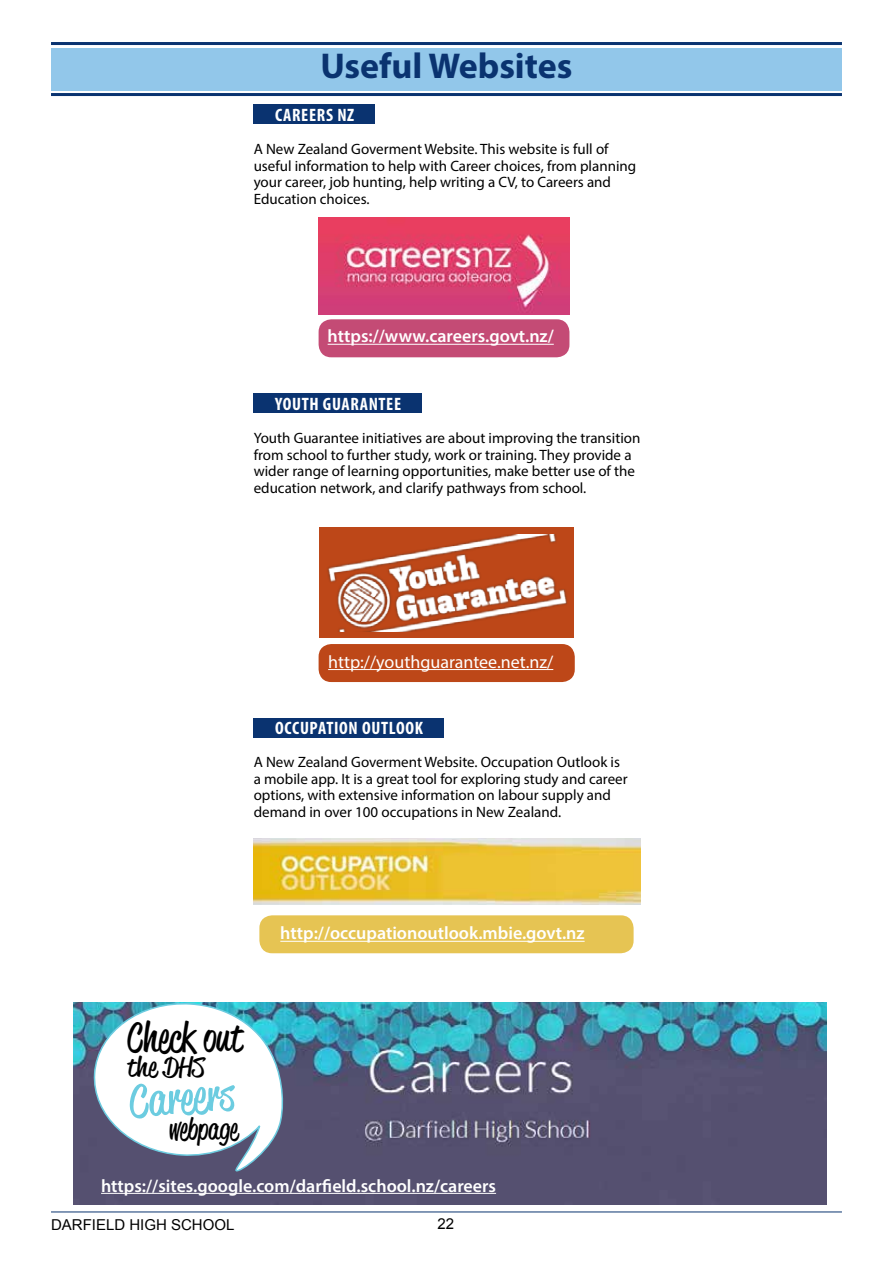
<style>
.page{position:relative;width:893px;height:1263px;background:#fff}
.page>*{position:absolute;margin:0;border:0;box-sizing:border-box;transform-origin:0 0}
.t1{font:45px "Reklame Script";color:#6ccce0;scale:1.1 1}
.t2{font:40.5px "Reklame Script";color:#000}
.t3{font:700 36px "Myriad Pro";color:#0a3370}
.t4{font:30px "Reklame Script";color:#000}
.t5{font:27px "Reklame Script";color:#000;scale:1.16 1}
.t6{font:600 18px "Myriad Pro";color:#fff}
.t7{font:700 condensed 18px "Myriad Pro";letter-spacing:.035em;color:#fff}
.t8{font:18px "Myriad Pro";color:#fff}
.t9{font:15px/16.5px "Myriad Pro";color:#000}
.t10{font:15px "Arial";color:#000}
</style>
<div class="page">
<hr style="left:51px;top:1211px;width:791px;height:1px;background:#0a3370">
<div style="left:320px;top:527px;width:254px;height:111px;background:#bd4718"></div>
<div style="left:51px;top:48px;width:791px;height:42px;background:#92c7ea"></div>
<hr style="left:51px;top:93px;width:791px;height:3px;background:#0a3370">
<hr style="left:51px;top:42px;width:791px;height:3px;background:#0a3370">
<div style="left:319px;top:319px;width:250px;height:38px;background:#c44b75;border-radius:13px"></div>
<div style="left:254px;top:105px;width:121px;height:19px;background:#0a3370"></div>
<img style="left:319px;top:217px;width:250px;height:97px">
<hr style="left:328px;top:344px;width:226px;height:1px;background:#fff">
<div style="left:319px;top:644px;width:256px;height:38px;background:#bd4718;border-radius:13px"></div>
<div style="left:254px;top:393px;width:168px;height:20px;background:#0a3370"></div>
<img style="left:327px;top:535px;width:240px;height:97px">
<hr style="left:328px;top:669px;width:225px;height:1px;background:#fff">
<div style="left:254px;top:718px;width:190px;height:19px;background:#0a3370"></div>
<img style="left:254px;top:838px;width:387px;height:67px">
<div style="left:259px;top:915px;width:375px;height:38px;background:#e6c453;border-radius:13px"></div>
<hr style="left:280px;top:941px;width:305px;height:1px;background:#fff">
<img style="left:74px;top:1002px;width:752px;height:202px">
<hr style="left:101px;top:1193px;width:395px;height:1px;background:#fff">
<svg style="left:90px;top:1002px;width:197px;height:173px"></svg>
<h3 class="t3" style="left:320px;top:42px;width:253px">Useful Websites</h3>
<p class="t7" style="left:275px;top:104px;width:81px">CAREERS NZ</p>
<p class="t9" style="left:254px;top:141px;width:384px">A New Zealand Goverment Website. This website is full of useful information to help with Career choices, from planning your career, job hunting, help writing a CV, to Careers and Education choices.</p>
<p class="t6" style="left:328px;top:325px;width:228px">https://www.careers.govt.nz/</p>
<p class="t7" style="left:275px;top:393px;width:128px">YOUTH GUARANTEE</p>
<p class="t9" style="left:254px;top:429px;width:388px">Youth Guarantee initiatives are about improving the transition from school to further study, work or training. They provide a wider range of learning opportunities, make better use of the education network, and clarify pathways from school.</p>
<p class="t8" style="left:328px;top:651px;width:227px">http://youthguarantee.net.nz/</p>
<p class="t7" style="left:275px;top:717px;width:150px">OCCUPATION OUTLOOK</p>
<p class="t9" style="left:254px;top:754px;width:375px">A New Zealand Goverment Website. Occupation Outlook is a mobile app. It is a great tool for exploring study and career options, with extensive information on labour supply and demand in over 100 occupations in New Zealand.</p>
<h2 class="t2" style="left:127px;top:1010px;width:117px">Check out</h2>
<h3 class="t5" style="left:127px;top:1049px;width:68px">the DHS</h3>
<h1 class="t1" style="left:126px;top:1071px;width:97px;rotate:-5deg">Caree rs</h1>
<h3 class="t4" style="left:169px;top:1109px;width:71px">webpage</h3>
<p class="t6" style="left:280px;top:922px;width:306px">http://occupationoutlook.mbie.govt.nz</p>
<p class="t6" style="left:101px;top:1174px;width:396px">https://sites.google.com/darfield.school.nz/careers</p>
<p class="t10" style="left:51px;top:1214px;width:185px">DARFIELD HIGH SCHOOL</p>
<p class="t10" style="left:437px;top:1214px;width:18px">22</p>
</div>
